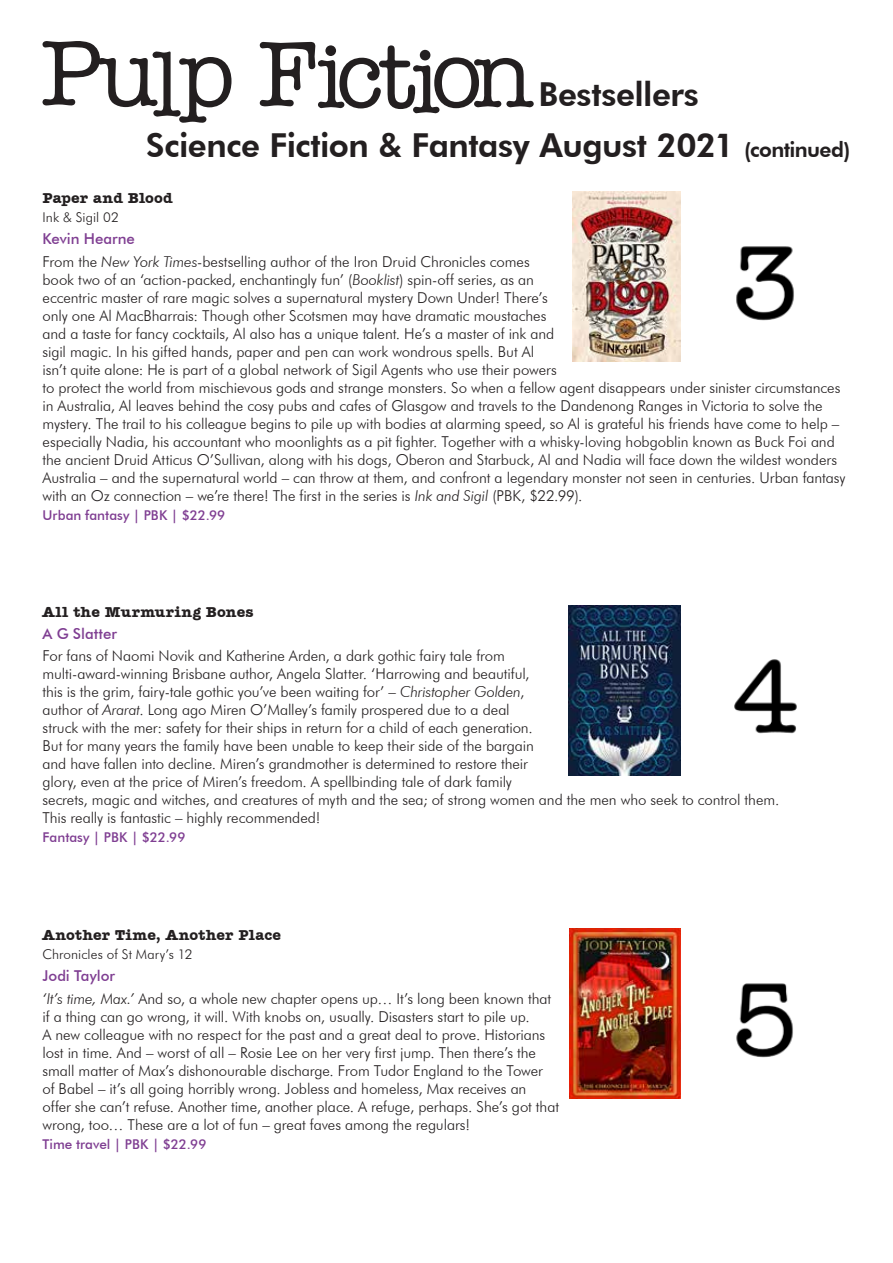
<style>
.page{position:relative;width:893px;height:1263px;background:#fff}
.page>*{position:absolute;margin:0;border:0;box-sizing:border-box;transform-origin:0 0}
.t1{font:800 33px "Futura BT";letter-spacing:-.015em;color:#231f20}
.t2{font:300 15px/18px "Futura BT";letter-spacing:-.005em;color:#231f20}
.t3{font:700 15px "Amer Typewriter IT Cby BT";letter-spacing:.01em;color:#231f20}
.t4{font:500 15px "Futura BT";color:#7f3e92}
.t5{font:500 13.5px "Futura BT";color:#7f3e92}
.t6{font:300 13.5px "Futura BT";letter-spacing:.005em;color:#231f20}
.s1{font-size:21px}
.s2{font-weight:500;color:#7f3e92}
.s3{font-style:italic}
</style>
<div class="page">
<svg style="left:43px;top:41px;width:188px;height:82px"></svg>
<svg style="left:260px;top:42px;width:274px;height:71px"></svg>
<img style="left:572px;top:191px;width:222px;height:171px">
<img style="left:569px;top:605px;width:228px;height:170px">
<img style="left:569px;top:928px;width:224px;height:170px">
<h1 class="t1" style="left:538px;top:74px;width:162px">Bestsellers</h1>
<h1 class="t1" style="left:146px;top:125px;width:706px">Science Fiction &amp; Fantasy August 2021 <span class="s1">(continued)</span></h1>
<p class="t3" style="left:43px;top:188px;width:131px">Paper and Blood</p>
<p class="t6" style="left:43px;top:209px;width:78px">Ink &amp; Sigil 02</p>
<p class="t2" style="left:43px;top:228px;width:489px;line-height:22.2px"><span class="s2">Kevin Hearne<br></span>From the <span class="s3">New York Times</span>-bestselling author of the Iron Druid Chronicles comes</p>
<p class="t2" style="left:43px;top:270px;width:804px">book two of an ‘action-packed, enchantingly fun’ (<span class="s3">Booklist</span>) spin-off series, as an<br>eccentric master of rare magic solves a supernatural mystery Down Under! There’s<br>only one Al MacBharrais: Though other Scotsmen may have dramatic moustaches<br>and a taste for fancy cocktails, Al also has a unique talent. He’s a master of ink and<br>sigil magic. In his gifted hands, paper and pen can work wondrous spells. But Al<br>isn’t quite alone: He is part of a global network of Sigil Agents who use their powers<br>to protect the world from mischievous gods and strange monsters. So when a fellow agent disappears under sinister circumstances in Australia, Al leaves behind the cosy pubs and cafes of Glasgow and travels to the Dandenong Ranges in Victoria to solve the mystery. The trail to his colleague begins to pile up with bodies at alarming speed, so Al is grateful his friends have come to help – especially Nadia, his accountant who moonlights as a pit fighter. Together with a whisky-loving hobgoblin known as Buck Foi and the ancient Druid Atticus O’Sullivan, along with his dogs, Oberon and Starbuck, Al and Nadia will face down the wildest wonders Australia – and the supernatural world – can throw at them, and confront a legendary monster not seen in centuries. Urban fantasy with an Oz connection – we’re there! The first in the series is <span class="s3">Ink and Sigil</span> (PBK, $22.99).</p>
<p class="t5" style="left:43px;top:507px;width:184px">Urban fantasy | PBK | $22.99</p>
<p class="t3" style="left:43px;top:602px;width:213px">All the Murmuring Bones</p>
<p class="t4" style="left:43px;top:624px;width:76px">A G Slatter</p>
<p class="t2" style="left:43px;top:646px;width:738px">For fans of Naomi Novik and Katherine Arden, a dark gothic fairy tale from<br>multi‑award-winning Brisbane author, Angela Slatter. ‘Harrowing and beautiful,<br>this is the grim, fairy-tale gothic you’ve been waiting for’ – <span class="s3">Christopher Golden</span>,<br>author of <span class="s3">Ararat</span>. Long ago Miren O’Malley’s family prospered due to a deal<br>struck with the mer: safety for their ships in return for a child of each generation.<br>But for many years the family have been unable to keep their side of the bargain<br>and have fallen into decline. Miren’s grandmother is determined to restore their<br>glory, even at the price of Miren’s freedom. A spellbinding tale of dark family<br>secrets, magic and witches, and creatures of myth and the sea; of strong women and the men who seek to control them.<br>This really is fantastic – highly recommended!</p>
<p class="t5" style="left:43px;top:829px;width:145px">Fantasy | PBK | $22.99</p>
<p class="t3" style="left:43px;top:925px;width:240px">Another Time, Another Place</p>
<p class="t6" style="left:43px;top:946px;width:152px">Chronicles of St Mary’s 12</p>
<p class="t2" style="left:43px;top:965px;width:510px;line-height:22.2px"><span class="s2">Jodi Taylor<br></span><span class="s3">‘It’s time, Max.’</span> And so, a whole new chapter opens up… It’s long been known that</p>
<p class="t2" style="left:43px;top:1007px;width:518px">if a thing can go wrong, it will. With knobs on, usually. Disasters start to pile up.<br>A new colleague with no respect for the past and a great deal to prove. Historians lost in time. And – worst of all – Rosie Lee on her very first jump. Then there’s the small matter of Max’s dishonourable discharge. From Tudor England to the Tower<br>of Babel – it’s all going horribly wrong. Jobless and homeless, Max receives an<br>offer she can’t refuse. Another time, another place. A refuge, perhaps. She’s got that wrong, too… These are a lot of fun – great faves among the regulars!</p>
<p class="t5" style="left:43px;top:1136px;width:165px">Time travel | PBK | $22.99</p>
</div>
